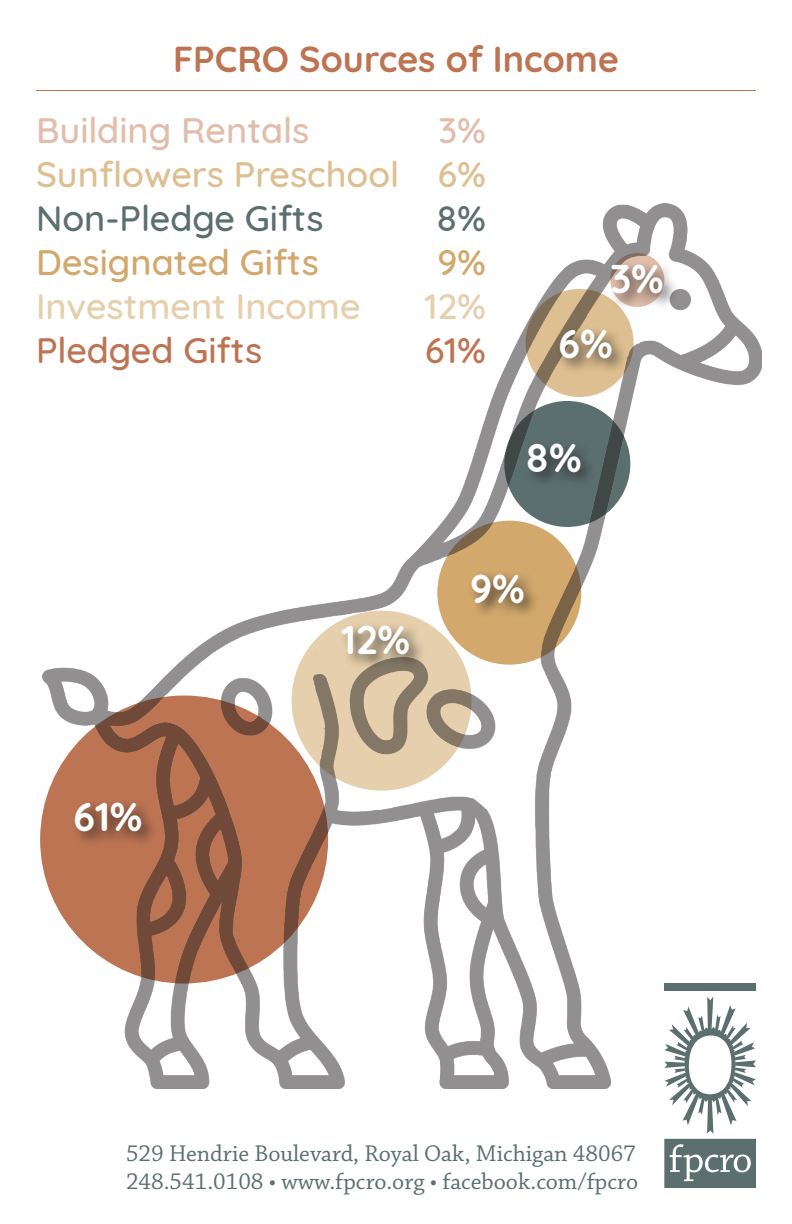
<style>
.page{position:relative;width:792px;height:1224px;background:#fff}
.page>*{position:absolute;margin:0;border:0;box-sizing:border-box;transform-origin:0 0}
.Body{font:700 40px "Quicksand";color:#fff}
.Body-2{font:500 36px "Quicksand";color:#debf91}
.Body-3{font:700 36px "Quicksand";color:#bd7453}
.Body-4{font:500 36px "Quicksand";color:#e6cfac}
.Body-5{font:500 36px "Quicksand";color:#e1beab}
.Body-6{font:500 36px "Quicksand";color:#5c6f6f}
.Body-7{font:500 36px "Quicksand";color:#d2a86c}
.Body-8{font:500 36px "Quicksand";color:#bd7453}
.church_address{font:24px "Chaparral Pro";color:#5c6f6f}
</style>
<div class="page">
<svg style="left:664px;top:1089px;width:92px;height:99px"></svg>
<img style="left:42px;top:203px;width:720px;height:886px">
<hr style="left:36px;top:90px;width:720px;height:1px;background:#bd7453">
<div style="left:71px;top:798px;width:87px;height:50px;background:#231f20;opacity:.75"></div>
<div style="left:338px;top:621px;width:88px;height:50px;background:#231f20;opacity:.75"></div>
<div style="left:468px;top:570px;width:72px;height:50px;background:#231f20;opacity:.75"></div>
<div style="left:524px;top:439px;width:73px;height:50px;background:#231f20;opacity:.75"></div>
<div style="left:556px;top:325px;width:72px;height:50px;background:#231f20;opacity:.75"></div>
<div style="left:608px;top:260px;width:71px;height:50px;background:#231f20;opacity:.75"></div>
<p class="Body-3" style="left:173px;top:29px;width:447px">FPCRO Sources of Income</p>
<p class="Body-5" style="left:36px;top:101px;width:275px">Building Rentals</p>
<p class="Body-5" style="left:438px;top:101px;width:49px">3%</p>
<p class="Body-2" style="left:36px;top:145px;width:451px">Sunflowers Preschool 6%</p>
<p class="Body-6" style="left:36px;top:189px;width:289px">Non-Pledge Gifts</p>
<p class="Body-6" style="left:436px;top:189px;width:51px">8%</p>
<p class="Body-7" style="left:36px;top:233px;width:284px">Designated Gifts</p>
<p class="Body-7" style="left:437px;top:233px;width:50px">9%</p>
<p class="Body-4" style="left:36px;top:277px;width:326px">Investment Income</p>
<p class="Body-4" style="left:425px;top:277px;width:63px">12%</p>
<p class="Body-8" style="left:36px;top:321px;width:228px">Pledged Gifts</p>
<p class="Body-8" style="left:425px;top:321px;width:62px">61%</p>
<p class="Body" style="left:610px;top:246px;width:55px">3%</p>
<p class="Body" style="left:558px;top:311px;width:56px">6%</p>
<p class="Body" style="left:526px;top:425px;width:58px">8%</p>
<p class="Body" style="left:73px;top:783px;width:71px">61%</p>
<p class="Body" style="left:342px;top:607px;width:70px">12%</p>
<p class="Body" style="left:470px;top:555px;width:56px">9%</p>
<p class="church_address" style="left:126px;top:1140px;width:511px">529 Hendrie Boulevard, Royal Oak, Michigan 48067</p>
<p class="church_address" style="left:126px;top:1168px;width:514px">248.541.0108 • www.fpcro.org • facebook.com/fpcro</p>
</div>
